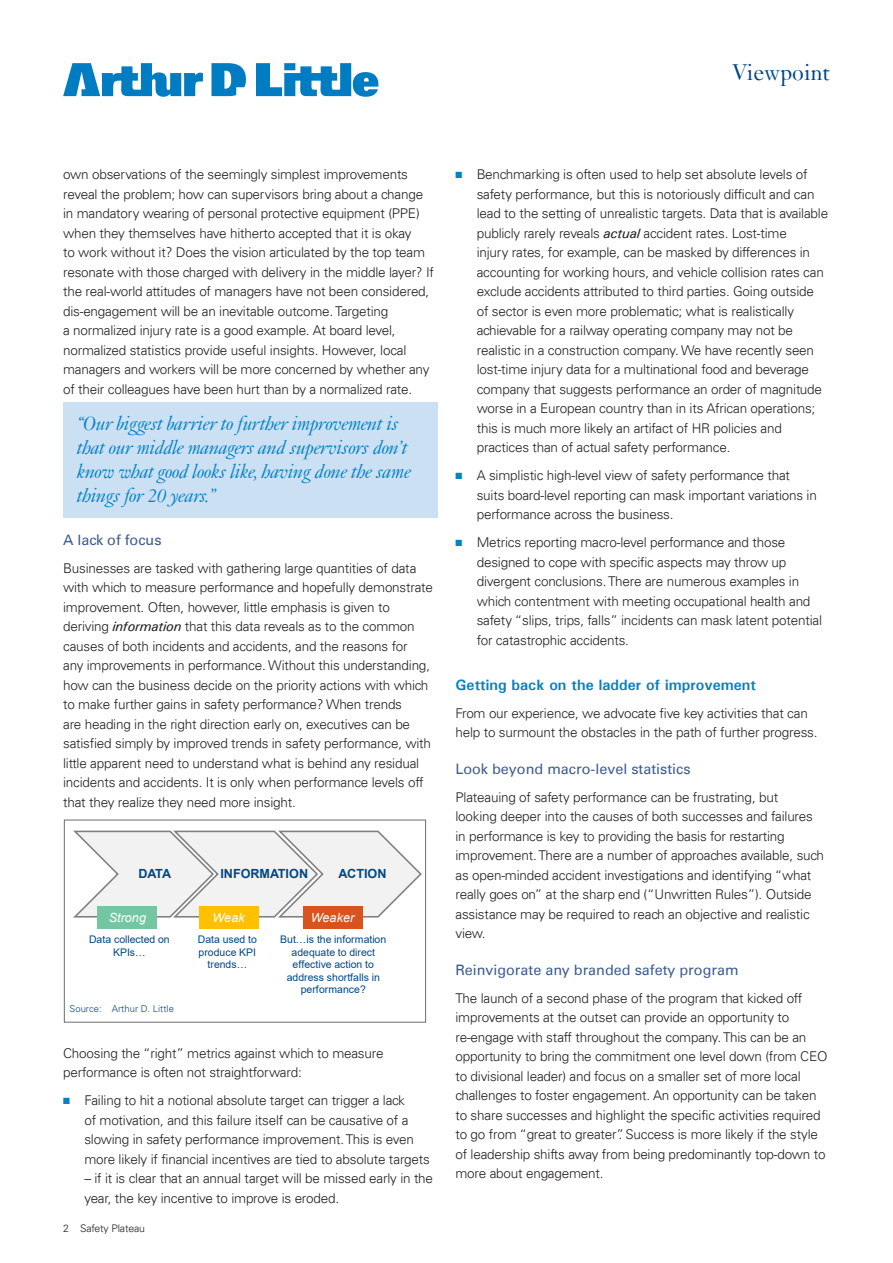
<style>
.page{position:relative;width:893px;height:1263px;background:#fff}
.page>*{position:absolute;margin:0;border:0;box-sizing:border-box;transform-origin:0 0}
.t1{font:24px "Janson";letter-spacing:-.005em;color:#004684}
.t2{font:italic 21px/24px "Janson";letter-spacing:-.015em;color:#0581c5}
.t3{font:700 15px "Univers";color:#0581c5}
.t4{font:14.4px "Univers LT";color:#3d5c8d}
.t5{font:300 13.5px/19.5px "Univers LT";letter-spacing:-.015em;color:#231f20}
.t6{font:700 12.6px "Arial";color:#004785}
.t7{font:italic 12.6px "Arial";letter-spacing:.005em;color:#fff}
.t8{font:10.5px/12.6px "Arial";color:#004785;text-align:center}
.t9{font:300 10.5px "Univers LT";letter-spacing:-.015em;color:#231f20}
.t10{font:300 9.45px "Univers";letter-spacing:.005em;color:#004785}
.s1{font-family:"Univers";font-weight:400;font-style:italic}
.s2{color:#0581c5}
</style>
<div class="page">
<svg style="left:63px;top:63px;width:315px;height:34px"></svg>
<div style="left:64px;top:820px;width:362px;height:202px;border:1px solid #6c6d70"></div>
<div style="left:63px;top:403px;width:374px;height:115px;background:#cbe0f3"></div>
<svg style="left:73px;top:830px;width:349px;height:88px"></svg>
<div style="left:98px;top:906px;width:59px;height:23px;background:#73c6a1"></div>
<div style="left:199px;top:906px;width:59px;height:23px;background:#ffc000"></div>
<div style="left:303px;top:906px;width:59px;height:23px;background:#d9531e"></div>
<h1 class="t1" style="left:732px;top:58px;width:100px">Viewpoint</h1>
<p class="t5" style="left:63px;top:165px;width:372px">own observations of the seemingly simplest improvements reveal the problem; how can supervisors bring about a change in mandatory wearing of personal protective equipment (PPE) when they themselves have hitherto accepted that it is okay<br>to work without it? Does the vision articulated by the top team resonate with those charged with delivery in the middle layer? If the real-world attitudes of managers have not been considered, dis-engagement will be an inevitable outcome. Targeting<br>a normalized injury rate is a good example. At board level, normalized statistics provide useful insights. However, local managers and workers will be more concerned by whether any of their colleagues have been hurt than by a normalized rate.</p>
<h2 class="t2" style="left:76px;top:411px;width:335px">“Our biggest barrier to further improvement is that our middle managers and supervisors don’t know what good looks like, having done the same things for 20 years.”</h2>
<p class="t4" style="left:63px;top:531px;width:100px">A lack of focus</p>
<p class="t5" style="left:63px;top:558px;width:371px">Businesses are tasked with gathering large quantities of data with which to measure performance and hopefully demonstrate improvement. Often, however, little emphasis is given to deriving <span class="s1">information</span> that this data reveals as to the common causes of both incidents and accidents, and the reasons for<br>any improvements in performance. Without this understanding, how can the business decide on the priority actions with which to make further gains in safety performance? When trends<br>are heading in the right direction early on, executives can be satisfied simply by improved trends in safety performance, with little apparent need to understand what is behind any residual incidents and accidents. It is only when performance levels off that they realize they need more insight.</p>
<p class="t6" style="left:138px;top:865px;width:34px">DATA</p>
<p class="t6" style="left:220px;top:865px;width:89px">INFORMATION</p>
<p class="t6" style="left:339px;top:865px;width:49px">ACTION</p>
<p class="t7" style="left:109px;top:909px;width:39px">Strong</p>
<p class="t7" style="left:212px;top:909px;width:34px">Weak</p>
<p class="t7" style="left:311px;top:909px;width:45px">Weaker</p>
<p class="t8" style="left:89px;top:933px;width:82px">Data collected on<br>KPIs…</p>
<p class="t8" style="left:198px;top:933px;width:61px">Data used to produce KPI trends…</p>
<p class="t10" style="left:70px;top:1003px;width:106px">Source: Arthur D. Little</p>
<p class="t8" style="left:280px;top:933px;width:107px">But…is the information adequate to direct effective action to address shortfalls in performance?</p>
<p class="t5" style="left:63px;top:1043px;width:322px">Choosing the “right” metrics against which to measure performance is often not straightforward:</p>
<p class="t5" style="left:84px;top:1091px;width:347px;text-indent:-21px"><span class="s2">■</span> Failing to hit a notional absolute target can trigger a lack<br>of motivation, and this failure itself can be causative of a slowing in safety performance improvement. This is even more likely if financial incentives are tied to absolute targets</p>
<p class="t5" style="left:84px;top:1169px;width:350px">– if it is clear that an annual target will be missed early in the year, the key incentive to improve is eroded.</p>
<p class="t9" style="left:63px;top:1222px;width:83px">2 Safety Plateau</p>
<p class="t5" style="left:477px;top:165px;width:353px;text-indent:-21px"><span class="s2">■</span> Benchmarking is often used to help set absolute levels of safety performance, but this is notoriously difficult and can lead to the setting of unrealistic targets. Data that is available publicly rarely reveals <span class="s1">actual</span> accident rates. Lost-time<br>injury rates, for example, can be masked by differences in accounting for working hours, and vehicle collision rates can exclude accidents attributed to third parties. Going outside of sector is even more problematic; what is realistically achievable for a railway operating company may not be realistic in a construction company. We have recently seen lost-time injury data for a multinational food and beverage company that suggests performance an order of magnitude worse in a European country than in its African operations; this is much more likely an artifact of HR policies and practices than of actual safety performance.</p>
<p class="t5" style="left:477px;top:466px;width:342px;text-indent:-21px"><span class="s2">■</span> A simplistic high-level view of safety performance that suits board-level reporting can mask important variations in performance across the business.</p>
<p class="t5" style="left:477px;top:533px;width:347px;text-indent:-21px"><span class="s2">■</span> Metrics reporting macro-level performance and those designed to cope with specific aspects may throw up divergent conclusions. There are numerous examples in which contentment with meeting occupational health and safety “slips, trips, falls” incidents can mask latent potential for catastrophic accidents.</p>
<p class="t3" style="left:455px;top:675px;width:302px">Getting back on the ladder of improvement</p>
<p class="t5" style="left:455px;top:703px;width:364px">From our experience, we advocate five key activities that can help to surmount the obstacles in the path of further progress.</p>
<p class="t4" style="left:455px;top:760px;width:237px">Look beyond macro-level statistics</p>
<p class="t5" style="left:455px;top:787px;width:370px">Plateauing of safety performance can be frustrating, but<br>looking deeper into the causes of both successes and failures in performance is key to providing the basis for restarting improvement. There are a number of approaches available, such as open-minded accident investigations and identifying “what really goes on” at the sharp end (“Unwritten Rules”). Outside assistance may be required to reach an objective and realistic view.</p>
<p class="t4" style="left:455px;top:961px;width:285px">Reinvigorate any branded safety program</p>
<p class="t5" style="left:455px;top:988px;width:374px">The launch of a second phase of the program that kicked off improvements at the outset can provide an opportunity to re-engage with staff throughout the company. This can be an opportunity to bring the commitment one level down (from CEO to divisional leader) and focus on a smaller set of more local challenges to foster engagement. An opportunity can be taken to share successes and highlight the specific activities required to go from “great to greater”. Success is more likely if the style of leadership shifts away from being predominantly top-down to more about engagement.</p>
</div>
